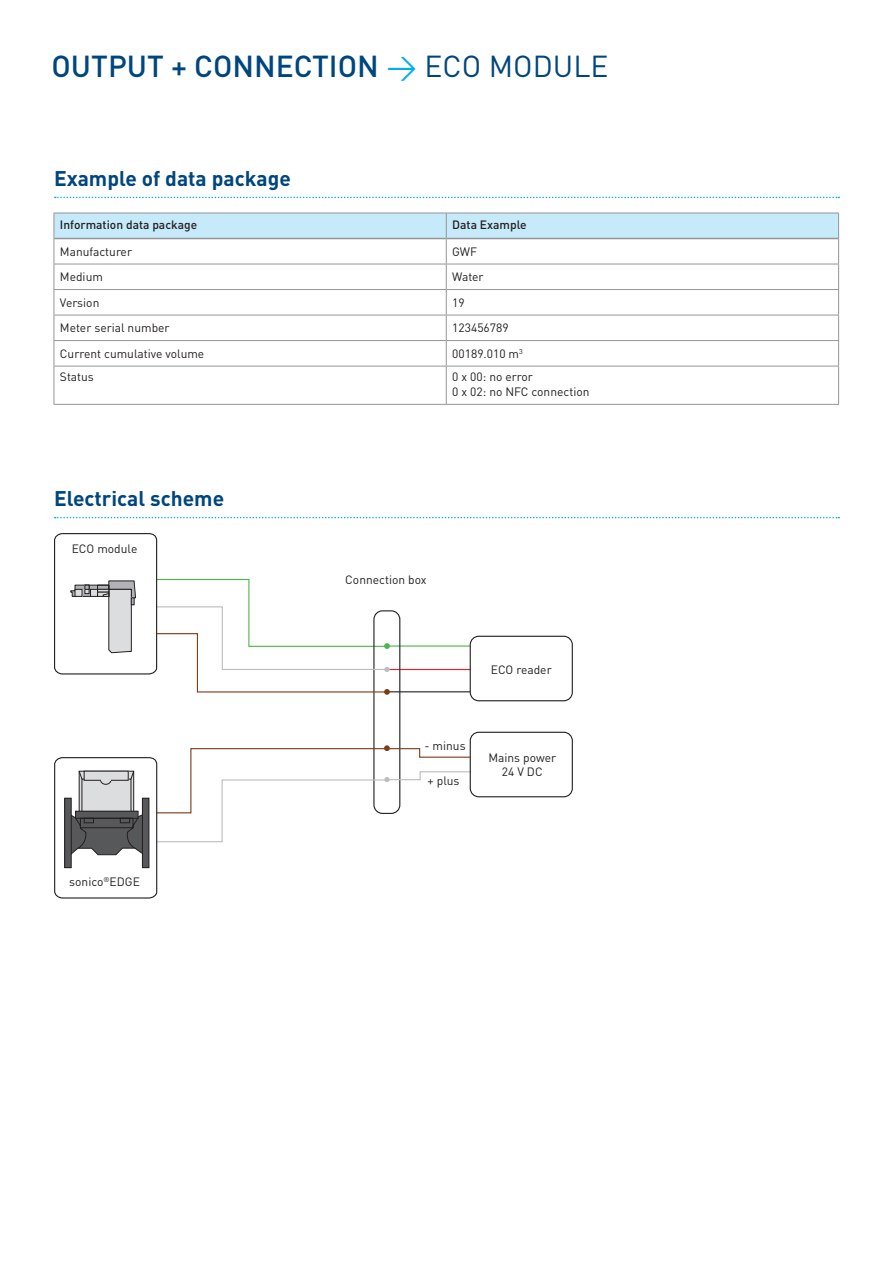
<style>
.page{position:relative;width:893px;height:1263px;background:#fff}
.page>*{position:absolute;margin:0;border:0;box-sizing:border-box;transform-origin:0 0}
.t1{font:500 30px "DIN Pro";color:#00467e}
.t2{font:700 21px "DIN Pro";color:#00467e}
.t3{font:12px/14.4px "DIN Pro";color:#231f20}
.t4{font:500 12px "DIN Pro";color:#231f20}
.s1{font-weight:400;color:#00aeef}
.s2{font-weight:400}
</style>
<div class="page">
<svg style="left:55px;top:517px;width:784px;height:1px"></svg>
<svg style="left:55px;top:197px;width:784px;height:1px"></svg>
<svg style="left:54px;top:213px;width:785px;height:153px"></svg>
<hr style="left:54px;top:366px;width:392px;height:1px;background:#939598">
<hr style="left:54px;top:366px;width:1px;height:38px;background:#939598">
<hr style="left:446px;top:366px;width:393px;height:1px;background:#939598">
<hr style="left:446px;top:366px;width:1px;height:38px;background:#939598">
<hr style="left:838px;top:366px;width:1px;height:38px;background:#939598">
<hr style="left:54px;top:404px;width:392px;height:1px;background:#939598">
<hr style="left:446px;top:404px;width:393px;height:1px;background:#939598">
<hr style="left:54px;top:238px;width:392px;height:1px;background:#939598">
<hr style="left:446px;top:238px;width:392px;height:1px;background:#939598">
<hr style="left:387px;top:645px;width:83px;height:2px;background:#4cb848">
<hr style="left:387px;top:669px;width:83px;height:1px;background:#ee1d23">
<hr style="left:387px;top:691px;width:83px;height:1px;background:#231f20">
<div style="left:373px;top:610px;width:27px;height:204px;border:1px solid #231f20;border-radius:9px"></div>
<svg style="left:54px;top:533px;width:337px;height:162px"></svg>
<div style="left:470px;top:636px;width:103px;height:65px;border:1px solid #231f20;border-radius:9px"></div>
<div style="left:470px;top:732px;width:103px;height:65px;border:1px solid #231f20;border-radius:9px"></div>
<svg style="left:54px;top:745px;width:418px;height:154px"></svg>
<h1 class="t1" style="left:52px;top:46px;width:558px">OUTPUT + CONNECTION <span class="s1">→</span> <span class="s2">ECO MODULE</span></h1>
<h2 class="t2" style="left:54px;top:164px;width:238px">Example of data package</h2>
<p class="t4" style="left:60px;top:217px;width:139px">Information data package</p>
<p class="t4" style="left:452px;top:217px;width:76px">Data Example</p>
<p class="t3" style="left:60px;top:244px;width:74px">Manufacturer</p>
<p class="t3" style="left:452px;top:244px;width:26px">GWF</p>
<p class="t3" style="left:60px;top:269px;width:45px">Medium</p>
<p class="t3" style="left:452px;top:269px;width:33px">Water</p>
<p class="t3" style="left:60px;top:295px;width:41px">Version</p>
<p class="t3" style="left:452px;top:295px;width:14px">19</p>
<p class="t3" style="left:60px;top:320px;width:111px">Meter serial number</p>
<p class="t3" style="left:452px;top:320px;width:58px">123456789</p>
<p class="t3" style="left:60px;top:346px;width:146px">Current cumulative volume</p>
<p class="t3" style="left:452px;top:346px;width:72px">00189.010 m<sup>3</sup></p>
<p class="t3" style="left:60px;top:369px;width:35px">Status</p>
<p class="t3" style="left:452px;top:369px;width:139px">0 x 00: no error<br>0 x 02: no NFC connection</p>
<h2 class="t2" style="left:54px;top:485px;width:172px">Electrical scheme</h2>
<p class="t3" style="left:72px;top:541px;width:67px">ECO module</p>
<p class="t3" style="left:69px;top:874px;width:72px">sonico<sup>®</sup>EDGE</p>
<p class="t3" style="left:345px;top:572px;width:83px">Connection box</p>
<p class="t3" style="left:491px;top:662px;width:62px">ECO reader</p>
<p class="t3" style="left:424px;top:738px;width:43px">- minus</p>
<p class="t3" style="left:427px;top:773px;width:34px">+ plus</p>
<p class="t3" style="left:488px;top:750px;width:69px;text-align:center">Mains power<br>24 V DC</p>
</div>
